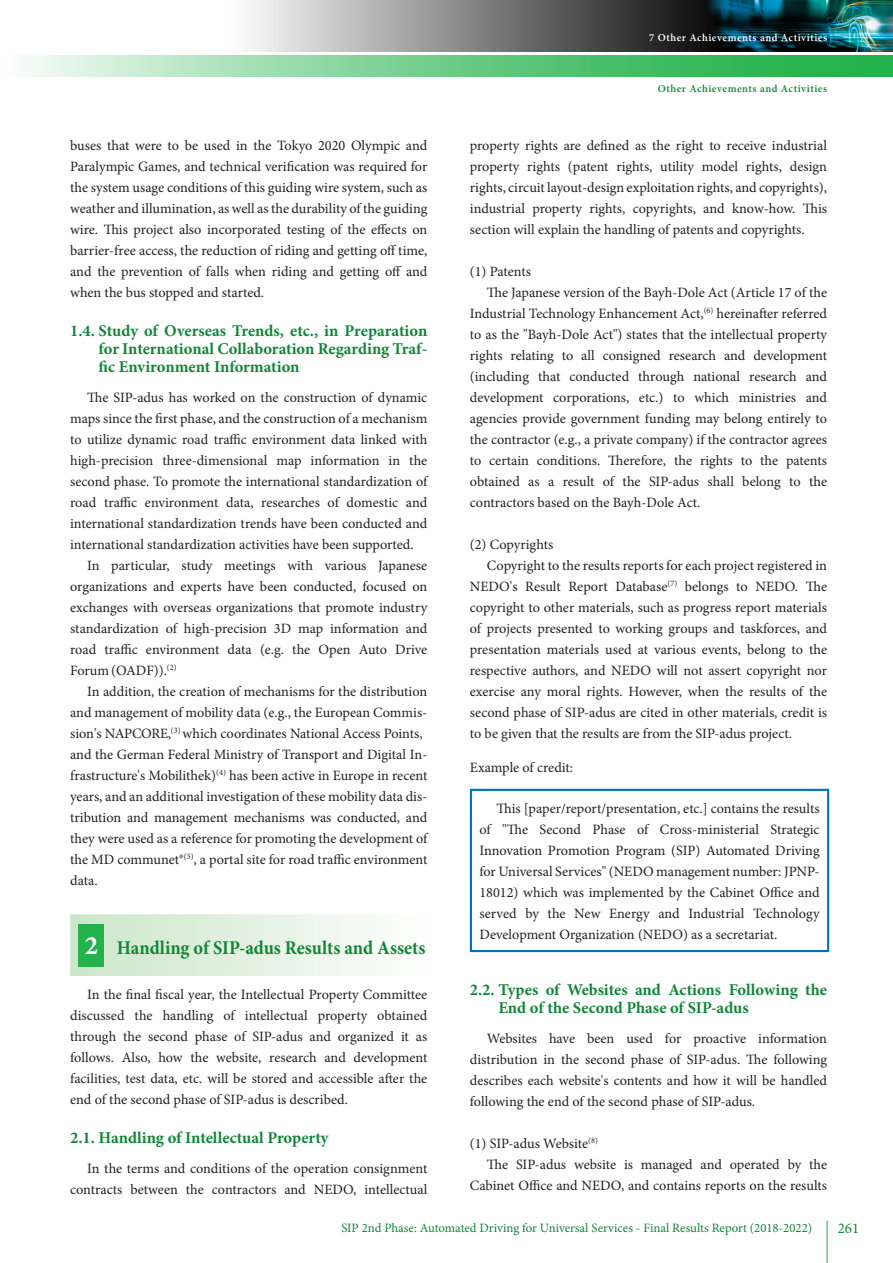
<style>
.page{position:relative;width:893px;height:1263px;background:#fff}
.page>*{position:absolute;margin:0;border:0;box-sizing:border-box;transform-origin:0 0}
.t1{font:700 26.55px "Minion Pro";color:#fff}
.t2{font:700 19.5px "Minion Pro";color:#118637;scale:.94 1}
.t3{font:700 16.5px/18px "Minion Pro";color:#118637;text-align:justify}
.t4{font:14.85px "Minion Pro";color:#118637}
.t5{font:14.25px/21px "Minion Pro";letter-spacing:-.005em;color:#231f20;text-align:justify}
.t6{font:12.75px "Minion Pro";color:#118637}
.t7{font:600 10.65px "Minion Pro";letter-spacing:.05em;color:#fff}
.t8{font:600 10.65px "Minion Pro";letter-spacing:.05em;color:#118637}
</style>
<div class="page">
<div style="left:70px;top:914px;width:357px;height:62px;background:linear-gradient(to right,#c9e4c7,#fefffe)"></div>
<hr style="left:470px;top:789px;width:359px;height:2px;background:#0072bc">
<hr style="left:470px;top:791px;width:2px;height:159px;background:#0072bc">
<hr style="left:827px;top:791px;width:2px;height:159px;background:#0072bc">
<hr style="left:470px;top:950px;width:359px;height:2px;background:#0072bc">
<div style="left:79px;top:924px;width:25px;height:43px;background:#23b24b"></div>
<hr style="left:827px;top:1220px;width:1px;height:43px;background:#23b24b">
<svg style="left:29px;top:55px;width:864px;height:22px;background:#74ce8e"></svg>
<img style="left:249px;top:0;width:644px;height:51px">
<p class="t7" style="left:649px;top:30px;width:179px">7 Other Achievements and Activities</p>
<p class="t5" style="left:70px;top:135px;width:359px">buses that were to be used in the Tokyo 2020 Olympic and Paralympic Games, and technical verification was required for the system usage conditions of this guiding wire system, such as weather and illumination, as well as the durability of the guiding wire. This project also incorporated testing of the effects on barrier-free access, the reduction of riding and getting off time, and the prevention of falls when riding and getting off and when the bus stopped and started.</p>
<p class="t3" style="left:99px;top:321px;width:330px;text-indent:-28px">1.4. Study of Overseas Trends, etc., in Preparation for International Collaboration Regarding Traf&shy;fic Environment Information</p>
<p class="t5" style="left:87px;top:386px;width:342px">The SIP-adus has worked on the construction of dynamic</p>
<p class="t5" style="left:70px;top:407px;width:359px">maps since the first phase, and the construction of a mechanism</p>
<p class="t5" style="left:70px;top:428px;width:359px">to utilize dynamic road traffic environment data linked with</p>
<p class="t5" style="left:70px;top:449px;width:359px">high-precision three-dimensional map information in the</p>
<p class="t5" style="left:70px;top:470px;width:359px">second phase. To promote the international standardization of</p>
<p class="t5" style="left:70px;top:491px;width:359px">road traffic environment data, researches of domestic and</p>
<p class="t5" style="left:70px;top:512px;width:359px">international standardization trends have been conducted and</p>
<p class="t5" style="left:70px;top:533px;width:345px">international standardization activities have been supported.</p>
<p class="t5" style="left:87px;top:555px;width:342px">In particular, study meetings with various Japanese</p>
<p class="t5" style="left:70px;top:576px;width:359px">organizations and experts have been conducted, focused on</p>
<p class="t5" style="left:70px;top:597px;width:359px">exchanges with overseas organizations that promote industry</p>
<p class="t5" style="left:70px;top:618px;width:359px">standardization of high-precision 3D map information and</p>
<p class="t5" style="left:70px;top:639px;width:359px">road traffic environment data (e.g. the Open Auto Drive</p>
<p class="t5" style="left:70px;top:659px;width:108px">Forum(OADF)).<sup>(2)</sup></p>
<p class="t5" style="left:87px;top:680px;width:342px">In addition, the creation of mechanisms for the distribution</p>
<p class="t5" style="left:70px;top:701px;width:359px">and management of mobility data (e.g., the European Commis-</p>
<p class="t5" style="left:70px;top:722px;width:354px">sion's NAPCORE,<sup>(3)</sup> which coordinates National Access Points,</p>
<p class="t5" style="left:70px;top:743px;width:359px">and the German Federal Ministry of Transport and Digital In-</p>
<p class="t5" style="left:70px;top:764px;width:359px">frastructure's Mobilithek)<sup>(4)</sup> has been active in Europe in recent</p>
<p class="t5" style="left:70px;top:785px;width:359px">years, and an additional investigation of these mobility data dis-</p>
<p class="t5" style="left:70px;top:806px;width:359px">tribution and management mechanisms was conducted, and</p>
<p class="t5" style="left:70px;top:827px;width:359px">they were used as a reference for promoting the development of</p>
<p class="t5" style="left:70px;top:848px;width:359px">the MD communet®<sup>(5)</sup>, a portal site for road traffic environment</p>
<p class="t5" style="left:70px;top:869px;width:29px">data.</p>
<h1 class="t1" style="left:85px;top:927px;width:15px">2</h1>
<h2 class="t2" style="left:117px;top:934px;width:330px">Handling of SIP-adus Results and Assets</h2>
<p class="t5" style="left:70px;top:984px;width:359px;text-indent:17px">In the final fiscal year, the Intellectual Property Committee discussed the handling of intellectual property obtained through the second phase of SIP-adus and organized it as follows. Also, how the website, research and development facilities, test data, etc. will be stored and accessible after the end of the second phase of SIP-adus is described.</p>
<p class="t3" style="left:70px;top:1128px;width:260px">2.1. Handling of Intellectual Property</p>
<p class="t5" style="left:70px;top:1157px;width:359px;text-align:right">In the terms and conditions of the operation consignment contracts between the contractors and NEDO, intellectual</p>
<p class="t8" style="left:658px;top:81px;width:171px">Other Achievements and Activities</p>
<p class="t5" style="left:470px;top:135px;width:359px">property rights are defined as the right to receive industrial property rights (patent rights, utility model rights, design rights, circuit layout-design exploitation rights, and copyrights), industrial property rights, copyrights, and know-how. This section will explain the handling of patents and copyrights.</p>
<p class="t5" style="left:470px;top:261px;width:63px">(1) Patents</p>
<p class="t5" style="left:487px;top:282px;width:342px">The Japanese version of the Bayh-Dole Act (Article 17 of the</p>
<p class="t5" style="left:470px;top:303px;width:359px">Industrial Technology Enhancement Act,<sup>(6)</sup> hereinafter referred</p>
<p class="t5" style="left:470px;top:324px;width:359px">to as the "Bayh-Dole Act") states that the intellectual property</p>
<p class="t5" style="left:470px;top:345px;width:359px">rights relating to all consigned research and development</p>
<p class="t5" style="left:470px;top:366px;width:359px">(including that conducted through national research and</p>
<p class="t5" style="left:470px;top:387px;width:359px">development corporations, etc.) to which ministries and</p>
<p class="t5" style="left:470px;top:408px;width:359px">agencies provide government funding may belong entirely to</p>
<p class="t5" style="left:470px;top:429px;width:359px">the contractor (e.g., a private company) if the contractor agrees</p>
<p class="t5" style="left:470px;top:450px;width:359px">to certain conditions. Therefore, the rights to the patents</p>
<p class="t5" style="left:470px;top:471px;width:359px">obtained as a result of the SIP-adus shall belong to the</p>
<p class="t5" style="left:470px;top:492px;width:232px">contractors based on the Bayh-Dole Act.</p>
<p class="t5" style="left:470px;top:534px;width:85px">(2) Copyrights</p>
<p class="t5" style="left:487px;top:555px;width:342px">Copyright to the results reports for each project registered in</p>
<p class="t5" style="left:470px;top:576px;width:359px">NEDO's Result Report Database<sup>(7)</sup> belongs to NEDO. The</p>
<p class="t5" style="left:470px;top:597px;width:359px">copyright to other materials, such as progress report materials</p>
<p class="t5" style="left:470px;top:618px;width:359px">of projects presented to working groups and taskforces, and</p>
<p class="t5" style="left:470px;top:639px;width:359px">presentation materials used at various events, belong to the</p>
<p class="t5" style="left:470px;top:660px;width:359px">respective authors, and NEDO will not assert copyright nor</p>
<p class="t5" style="left:470px;top:681px;width:359px">exercise any moral rights. However, when the results of the</p>
<p class="t5" style="left:470px;top:702px;width:359px">second phase of SIP-adus are cited in other materials, credit is</p>
<p class="t5" style="left:470px;top:723px;width:324px">to be given that the results are from the SIP-adus project.</p>
<p class="t5" style="left:470px;top:757px;width:105px">Example of credit:</p>
<p class="t5" style="left:479px;top:798px;width:342px;text-indent:17px">This [paper/report/presentation, etc.] contains the results of "The Second Phase of Cross-ministerial Strategic Innovation Promotion Program (SIP) Automated Driving for Universal Services" (NEDO management number: JPNP-18012) which was implemented by the Cabinet Office and served by the New Energy and Industrial Technology Development Organization (NEDO) as a secretariat.</p>
<p class="t3" style="left:498px;top:981px;width:330px;text-indent:-28px">2.2. Types of Websites and Actions Following the<br>End of the Second Phase of SIP-adus</p>
<p class="t5" style="left:470px;top:1028px;width:359px;text-indent:17px">Websites have been used for proactive information distribution in the second phase of SIP-adus. The following describes each website's contents and how it will be handled following the end of the second phase of SIP-adus.</p>
<p class="t5" style="left:470px;top:1133px;width:130px">(1) SIP-adus Website<sup>(8)</sup></p>
<p class="t5" style="left:487px;top:1154px;width:342px">The SIP-adus website is managed and operated by the</p>
<p class="t5" style="left:470px;top:1175px;width:359px">Cabinet Office and NEDO, and contains reports on the results</p>
<p class="t6" style="left:341px;top:1219px;width:472px">SIP 2nd Phase: Automated Driving for Universal Services - Final Results Report (2018-2022)</p>
<p class="t4" style="left:838px;top:1218px;width:23px">261</p>
</div>
